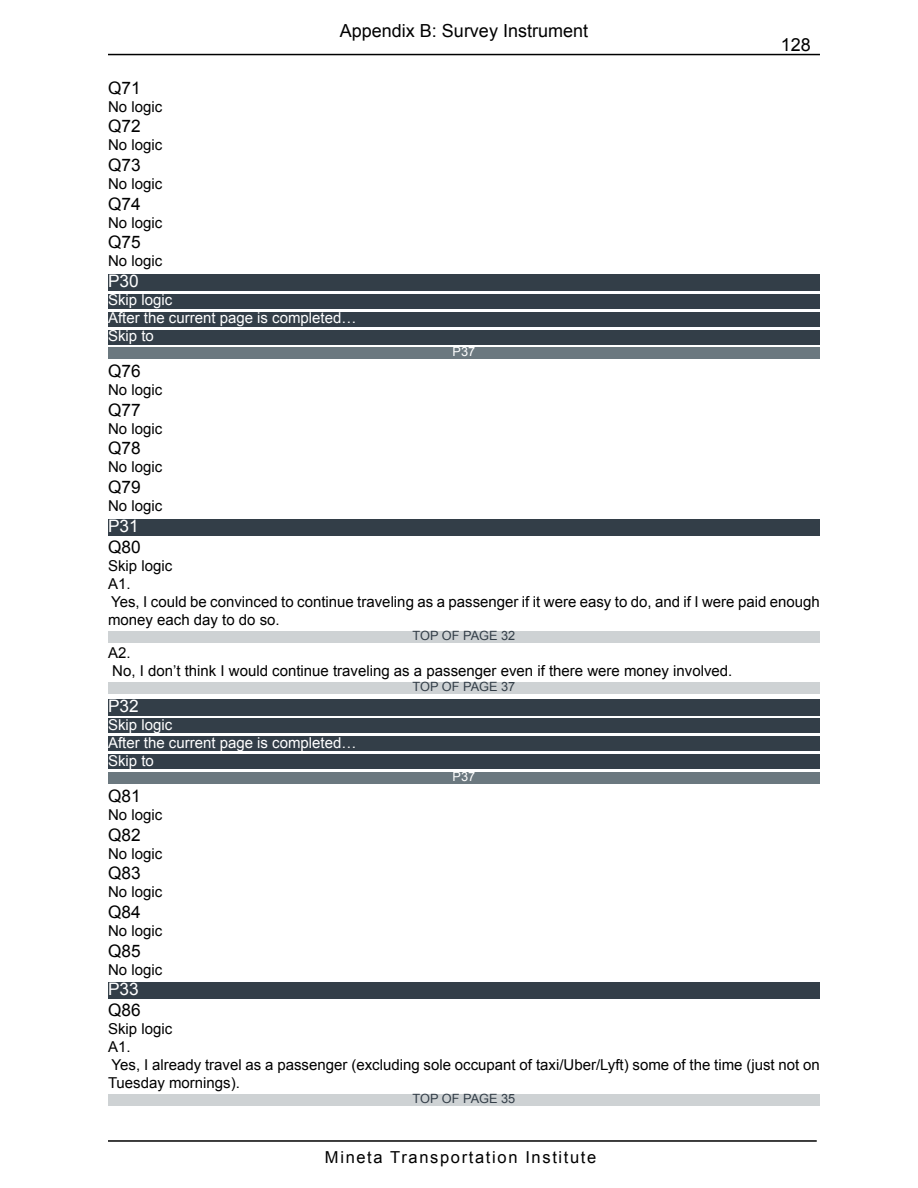
<style>
.page{position:relative;width:918px;height:1188px;background:#fff}
.page>*{position:absolute;margin:0;border:0;box-sizing:border-box;transform-origin:0 0}
.t1{font:18px "Arial";color:#000}
.t2{font:17.25px "Arial";color:#000}
.t3{font:17.25px "Arial";color:#fff}
.t4{font:16.5px "Arial";letter-spacing:.1em;color:#000}
.t5{font:15px/18px "Arial";color:#000}
.t6{font:15px/18px "Arial";color:#fff}
.t7{font:12.75px "Arial";color:#333e48}
.t8{font:12.75px "Arial";color:#fff}
</style>
<div class="page">
<hr style="left:108px;top:54px;width:712px;height:1px;background:#000">
<hr style="left:108px;top:1140px;width:709px;height:2px;background:#000">
<div style="left:108px;top:1094px;width:712px;height:12px;background:#ced2d4"></div>
<div style="left:108px;top:772px;width:712px;height:12px;background:#6b787f"></div>
<div style="left:108px;top:682px;width:712px;height:12px;background:#ced2d4"></div>
<div style="left:108px;top:631px;width:712px;height:12px;background:#ced2d4"></div>
<div style="left:108px;top:347px;width:712px;height:12px;background:#6b787f"></div>
<div style="left:108px;top:274px;width:712px;height:17px;background:#333e48"></div>
<div style="left:108px;top:294px;width:712px;height:14px;background:#333e48"></div>
<div style="left:108px;top:312px;width:712px;height:14px;background:#333e48"></div>
<div style="left:108px;top:330px;width:712px;height:14px;background:#333e48"></div>
<div style="left:108px;top:519px;width:712px;height:16px;background:#333e48"></div>
<div style="left:108px;top:699px;width:712px;height:16px;background:#333e48"></div>
<div style="left:108px;top:719px;width:712px;height:14px;background:#333e48"></div>
<div style="left:108px;top:737px;width:712px;height:14px;background:#333e48"></div>
<div style="left:108px;top:755px;width:712px;height:14px;background:#333e48"></div>
<div style="left:108px;top:983px;width:712px;height:16px;background:#333e48"></div>
<p class="t1" style="left:340px;top:19px;width:250px">Appendix B: Survey Instrument</p>
<p class="t2" style="left:108px;top:76px;width:34px">Q71</p>
<p class="t5" style="left:108px;top:97px;width:56px">No logic</p>
<p class="t2" style="left:108px;top:115px;width:34px">Q72</p>
<p class="t5" style="left:108px;top:136px;width:56px">No logic</p>
<p class="t2" style="left:108px;top:154px;width:34px">Q73</p>
<p class="t5" style="left:108px;top:175px;width:56px">No logic</p>
<p class="t2" style="left:108px;top:192px;width:34px">Q74</p>
<p class="t5" style="left:108px;top:214px;width:56px">No logic</p>
<p class="t2" style="left:108px;top:231px;width:34px">Q75</p>
<p class="t5" style="left:108px;top:252px;width:56px">No logic</p>
<p class="t3" style="left:108px;top:270px;width:32px">P30</p>
<p class="t6" style="left:108px;top:291px;width:250px">Skip logic<br>After the current page is completed…<br>Skip to</p>
<p class="t8" style="left:453px;top:344px;width:24px">P37</p>
<p class="t1" style="left:781px;top:32px;width:32px">128</p>
<p class="t2" style="left:108px;top:360px;width:34px">Q76</p>
<p class="t5" style="left:108px;top:381px;width:56px">No logic</p>
<p class="t2" style="left:108px;top:398px;width:34px">Q77</p>
<p class="t5" style="left:108px;top:420px;width:56px">No logic</p>
<p class="t2" style="left:108px;top:437px;width:34px">Q78</p>
<p class="t5" style="left:108px;top:458px;width:56px">No logic</p>
<p class="t2" style="left:108px;top:476px;width:34px">Q79</p>
<p class="t5" style="left:108px;top:497px;width:56px">No logic</p>
<p class="t3" style="left:108px;top:515px;width:32px">P31</p>
<p class="t2" style="left:108px;top:535px;width:34px">Q80</p>
<p class="t5" style="left:108px;top:556px;width:66px">Skip logic<br>A1.</p>
<p class="t5" style="left:108px;top:592px;width:713px">Yes, I could be convinced to continue traveling as a passenger if it were easy to do, and if I were paid enough money each day to do so.</p>
<p class="t7" style="left:413px;top:627px;width:104px">TOP OF PAGE 32</p>
<p class="t5" style="left:108px;top:644px;width:24px">A2.</p>
<p class="t5" style="left:112px;top:662px;width:622px">No, I don’t think I would continue traveling as a passenger even if there were money involved.</p>
<p class="t7" style="left:413px;top:678px;width:104px">TOP OF PAGE 37</p>
<p class="t3" style="left:108px;top:695px;width:32px">P32</p>
<p class="t6" style="left:108px;top:716px;width:250px">Skip logic<br>After the current page is completed…<br>Skip to</p>
<p class="t8" style="left:453px;top:768px;width:24px">P37</p>
<p class="t2" style="left:108px;top:785px;width:34px">Q81</p>
<p class="t5" style="left:108px;top:806px;width:56px">No logic</p>
<p class="t2" style="left:108px;top:823px;width:34px">Q82</p>
<p class="t5" style="left:108px;top:844px;width:56px">No logic</p>
<p class="t2" style="left:108px;top:862px;width:34px">Q83</p>
<p class="t5" style="left:108px;top:883px;width:56px">No logic</p>
<p class="t2" style="left:108px;top:901px;width:34px">Q84</p>
<p class="t5" style="left:108px;top:922px;width:56px">No logic</p>
<p class="t2" style="left:108px;top:939px;width:34px">Q85</p>
<p class="t5" style="left:108px;top:961px;width:56px">No logic</p>
<p class="t3" style="left:108px;top:978px;width:32px">P33</p>
<p class="t2" style="left:108px;top:999px;width:34px">Q86</p>
<p class="t5" style="left:108px;top:1020px;width:66px">Skip logic<br>A1.</p>
<p class="t5" style="left:108px;top:1056px;width:713px">Yes, I already travel as a passenger (excluding sole occupant of taxi/Uber/Lyft) some of the time (just not on<br>Tuesday mornings).</p>
<p class="t7" style="left:413px;top:1091px;width:104px">TOP OF PAGE 35</p>
<p class="t4" style="left:325px;top:1147px;width:273px">Mineta Transportation Institute</p>
</div>
